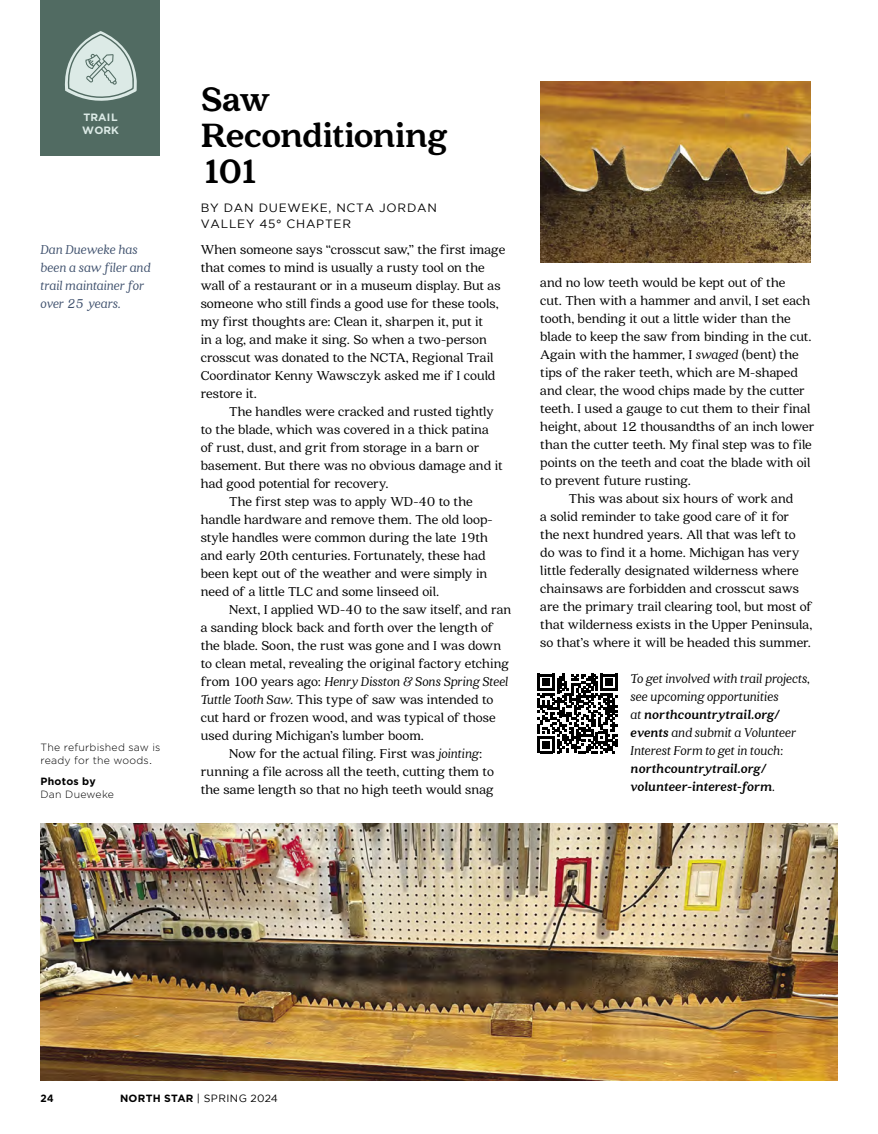
<style>
.page{position:relative;width:878px;height:1134px;background:#fff}
.page>*{position:absolute;margin:0;border:0;box-sizing:border-box;transform-origin:0 0}
.t1{font:900 37.5px/36px "Quincy CF";letter-spacing:-.025em;color:#000}
.t2{font:14.25px/18px "Quincy CF";letter-spacing:-.005em;color:#000}
.t3{font:italic 14.25px/18px "Quincy CF";color:#000}
.t4{font:italic 14.25px/18px "Quincy CF";color:#3d4f6c}
.t5{font:italic 900 14.25px/18px "Quincy CF";color:#000}
.t6{font:12px/16.5px "Gotham";letter-spacing:.065em;color:#000}
.t7{font:700 10.65px/12.8px "Gotham";color:#dceae6}
.t8{font:300 10.5px/13.5px "Gotham";letter-spacing:.02em;color:#000}
.t9{font:10.5px "Gotham";letter-spacing:.04em;color:#000}
.t10{font:700 10.5px "Gotham";letter-spacing:.02em;color:#000}
.s1{font-style:normal}
.s2{font-style:italic}
.s3{font-weight:900}
.s4{font-weight:400}
.s5{font-weight:700}
</style>
<div class="page">
<div style="left:40px;top:0;width:120px;height:156px;background:#516b62"></div>
<svg style="left:65px;top:31px;width:72px;height:70px"></svg>
<img style="left:40px;top:824px;width:797px;height:256px">
<img style="left:540px;top:81px;width:270px;height:181px">
<svg style="left:537px;top:674px;width:80px;height:79px"></svg>
<p class="t7" style="left:82px;top:111px;width:38px">TRAIL<br>WORK</p>
<p class="t4" style="left:40px;top:241px;width:112px">Dan Dueweke has been a saw filer and trail maintainer for over 25 years.</p>
<p class="t8" style="left:41px;top:740px;width:121px">The refurbished saw is ready for the woods.</p>
<p class="t10" style="left:41px;top:774px;width:57px">Photos by</p>
<p class="t8" style="left:41px;top:787px;width:75px">Dan Dueweke</p>
<h1 class="t1" style="left:201px;top:82px;width:249px">Saw<br>Reconditioning<br>101</h1>
<p class="t6" style="left:201px;top:199px;width:238px">BY DAN DUEWEKE, NCTA JORDAN<br>VALLEY 45° CHAPTER</p>
<p class="t2" style="left:201px;top:241px;width:306px">When someone says “crosscut saw,” the first image that comes to mind is usually a rusty tool on the wall of a restaurant or in a museum display. But as someone who still finds a good use for these tools, my first thoughts are: Clean it, sharpen it, put it<br>in a log, and make it sing. So when a two-person crosscut was donated to the NCTA, Regional Trail Coordinator Kenny Wawsczyk asked me if I could restore it.</p>
<p class="t2" style="left:229px;top:403px;width:266px">The handles were cracked and rusted tightly</p>
<p class="t2" style="left:201px;top:421px;width:290px">to the blade, which was covered in a thick patina</p>
<p class="t2" style="left:201px;top:439px;width:280px">of rust, dust, and grit from storage in a barn or</p>
<p class="t2" style="left:201px;top:457px;width:303px">basement. But there was no obvious damage and it</p>
<p class="t2" style="left:201px;top:475px;width:189px">had good potential for recovery.</p>
<p class="t2" style="left:229px;top:493px;width:245px">The first step was to apply WD-40 to the</p>
<p class="t2" style="left:201px;top:511px;width:294px">handle hardware and remove them. The old loop-</p>
<p class="t2" style="left:201px;top:529px;width:289px">style handles were common during the late 19th</p>
<p class="t2" style="left:201px;top:547px;width:286px">and early 20th centuries. Fortunately, these had</p>
<p class="t2" style="left:201px;top:565px;width:288px">been kept out of the weather and were simply in</p>
<p class="t2" style="left:201px;top:583px;width:240px">need of a little TLC and some linseed oil.</p>
<p class="t2" style="left:229px;top:601px;width:283px">Next, I applied WD-40 to the saw itself, and ran</p>
<p class="t2" style="left:201px;top:619px;width:294px">a sanding block back and forth over the length of</p>
<p class="t2" style="left:201px;top:637px;width:302px">the blade. Soon, the rust was gone and I was down</p>
<p class="t2" style="left:201px;top:655px;width:310px">to clean metal, revealing the original factory etching</p>
<p class="t3" style="left:201px;top:673px;width:309px"><span class="s1">from 100 years ago:</span> Henry Disston &amp; Sons Spring Steel</p>
<p class="t2" style="left:201px;top:691px;width:294px"><span class="s2">Tuttle Tooth Saw</span>. This type of saw was intended to</p>
<p class="t2" style="left:201px;top:709px;width:296px">cut hard or frozen wood, and was typical of those</p>
<p class="t2" style="left:201px;top:727px;width:225px">used during Michigan’s lumber boom.</p>
<p class="t2" style="left:229px;top:745px;width:254px">Now for the actual filing. First was <span class="s2">jointing</span>:</p>
<p class="t2" style="left:201px;top:763px;width:295px">running a file across all the teeth, cutting them to</p>
<p class="t2" style="left:201px;top:781px;width:294px">the same length so that no high teeth would snag</p>
<p class="t2" style="left:540px;top:274px;width:276px">and no low teeth would be kept out of the<br>cut. Then with a hammer and anvil, I set each tooth, bending it out a little wider than the blade to keep the saw from binding in the cut.<br>Again with the hammer, I <span class="s2">swaged</span> (bent) the tips of the raker teeth, which are M-shaped and clear, the wood chips made by the cutter teeth. I used a gauge to cut them to their final height, about 12 thousandths of an inch lower than the cutter teeth. My final step was to file points on the teeth and coat the blade with oil to prevent future rusting.</p>
<p class="t2" style="left:540px;top:490px;width:273px;text-indent:28px">This was about six hours of work and<br>a solid reminder to take good care of it for<br>the next hundred years. All that was left to do was to find it a home. Michigan has very little federally designated wilderness where chainsaws are forbidden and crosscut saws are the primary trail clearing tool, but most of that wilderness exists in the Upper Peninsula, so that’s where it will be headed this summer.</p>
<p class="t3" style="left:630px;top:670px;width:180px">To get involved with trail projects, see upcoming opportunities<br>at <span class="s3">northcountrytrail.org/ events</span> and submit a Volunteer<br>Interest Form to get in touch:</p>
<p class="t5" style="left:630px;top:760px;width:146px">northcountrytrail.org/ volunteer-interest-form<span class="s4">.</span></p>
<p class="t10" style="left:40px;top:1091px;width:14px">24</p>
<p class="t9" style="left:120px;top:1092px;width:159px"><span class="s5">NORTH STAR</span> | SPRING 2024</p>
</div>
